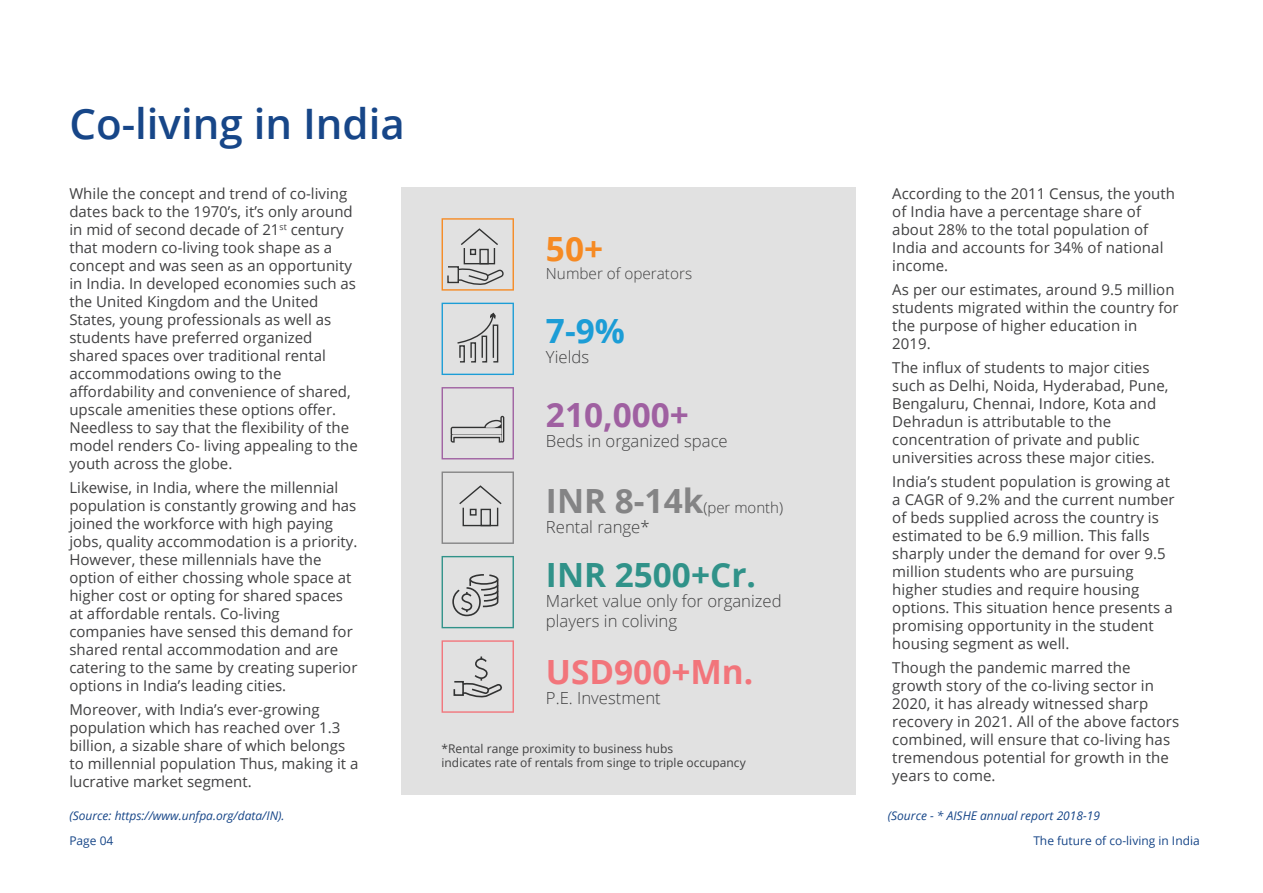
<style>
.page{position:relative;width:1263px;height:893px;background:#fff}
.page>*{position:absolute;margin:0;border:0;box-sizing:border-box;transform-origin:0 0}
.t1{font:600 42px "Open Sans";color:#174688}
.t2{font:700 33.3px "Open Sans";color:#309289}
.t3{font:700 33.3px "Open Sans";color:#f2757b}
.t4{font:700 33.3px "Open Sans";color:#848485}
.t5{font:700 33.3px "Open Sans";color:#9f60a1}
.t6{font:700 33.3px "Open Sans";color:#1c9dd6}
.t7{font:700 33.3px "Open Sans";color:#f68a23}
.t8{font:300 16.65px/20px "Open Sans";color:#404041}
.t9{font:300 15.3px "Open Sans";color:#404041}
.t10{font:15px/18px "Open Sans";color:#404041}
.t11{font:300 15px "Open Sans";color:#404041}
.t12{font:12px/14.4px "Open Sans";color:#404041}
.t13{font:italic 12px "Open Sans";color:#174688}
.t14{font:12px "Open Sans";color:#174688}
</style>
<div class="page">
<div style="left:401px;top:187px;width:455px;height:608px;background:#e1e1e1"></div>
<svg style="left:442px;top:303px;width:72px;height:72px"></svg>
<svg style="left:442px;top:387px;width:72px;height:72px"></svg>
<svg style="left:442px;top:471px;width:72px;height:73px"></svg>
<svg style="left:442px;top:556px;width:72px;height:72px"></svg>
<svg style="left:442px;top:640px;width:72px;height:73px"></svg>
<svg style="left:442px;top:218px;width:72px;height:73px"></svg>
<h1 class="t1" style="left:69px;top:95px;width:337px">Co-living in India</h1>
<p class="t10" style="left:69px;top:184px;width:290px">While the concept and trend of co-living dates back to the 1970’s, it’s only around in mid of second decade of 21<sup>st</sup> century that modern co-living took shape as a concept and was seen as an opportunity in India. In developed economies such as the United Kingdom and the United States, young professionals as well as students have preferred organized shared spaces over traditional rental accommodations owing to the affordability and convenience of shared, upscale amenities these options offer.<br>Needless to say that the flexibility of the model renders Co- living appealing to the youth across the globe.</p>
<p class="t10" style="left:69px;top:478px;width:290px">Likewise, in India, where the millennial population is constantly growing and has joined the workforce with high paying jobs, quality accommodation is a priority.<br>However, these millennials have the option of either chossing whole space at higher cost or opting for shared spaces at affordable rentals. Co-living companies have sensed this demand for shared rental accommodation and are catering to the same by creating superior options in India’s leading cities.</p>
<p class="t10" style="left:69px;top:700px;width:290px">Moreover, with India’s ever-growing population which has reached over 1.3 billion, a sizable share of which belongs to millennial population Thus, making it a lucrative market segment.</p>
<h2 class="t7" style="left:546px;top:225px;width:59px">50+</h2>
<p class="t9" style="left:546px;top:263px;width:148px">Number of operators</p>
<h2 class="t6" style="left:546px;top:307px;width:80px">7-9%</h2>
<p class="t8" style="left:546px;top:347px;width:45px">Yields</p>
<h2 class="t5" style="left:546px;top:392px;width:145px">210,000+</h2>
<p class="t8" style="left:546px;top:431px;width:183px">Beds in organized space</p>
<h2 class="t4" style="left:546px;top:478px;width:159px">INR 8-14k</h2>
<p class="t11" style="left:703px;top:498px;width:81px">(per month)</p>
<p class="t8" style="left:546px;top:517px;width:105px">Rental range*</p>
<h2 class="t2" style="left:546px;top:552px;width:212px">INR 2500+Cr.</h2>
<p class="t8" style="left:546px;top:591px;width:237px">Market value only for organized players in coliving</p>
<h2 class="t3" style="left:546px;top:648px;width:209px">USD900+Mn.</h2>
<p class="t8" style="left:546px;top:687px;width:116px">P.E. Investment</p>
<p class="t12" style="left:442px;top:741px;width:306px">*Rental range proximity to business hubs<br>indicates rate of rentals from singe to triple occupancy</p>
<p class="t10" style="left:892px;top:184px;width:284px">According to the 2011 Census, the youth of India have a percentage share of about 28% to the total population of<br>India and accounts for 34% of national income.</p>
<p class="t10" style="left:892px;top:280px;width:288px">As per our estimates, around 9.5 million students migrated within the country for the purpose of higher education in<br>2019.</p>
<p class="t10" style="left:892px;top:358px;width:278px">The influx of students to major cities such as Delhi, Noida, Hyderabad, Pune, Bengaluru, Chennai, Indore, Kota and Dehradun is attributable to the concentration of private and public universities across these major cities.</p>
<p class="t10" style="left:892px;top:472px;width:284px">India’s student population is growing at a CAGR of 9.2% and the current number of beds supplied across the country is estimated to be 6.9 million. This falls sharply under the demand for over 9.5 million students who are pursuing higher studies and require housing options. This situation hence presents a promising opportunity in the student housing segment as well.</p>
<p class="t10" style="left:892px;top:658px;width:288px">Though the pandemic marred the growth story of the co-living sector in 2020, it has already witnessed sharp recovery in 2021. All of the above factors combined, will ensure that co-living has tremendous potential for growth in the years to come.</p>
<p class="t13" style="left:69px;top:808px;width:217px">(Source: https://www.unfpa.org/data/IN).</p>
<p class="t13" style="left:888px;top:808px;width:214px">(Source - * AISHE annual report 2018-19</p>
<p class="t14" style="left:69px;top:832px;width:46px">Page 04</p>
<p class="t14" style="left:1033px;top:832px;width:168px">The future of co-living in India</p>
</div>
